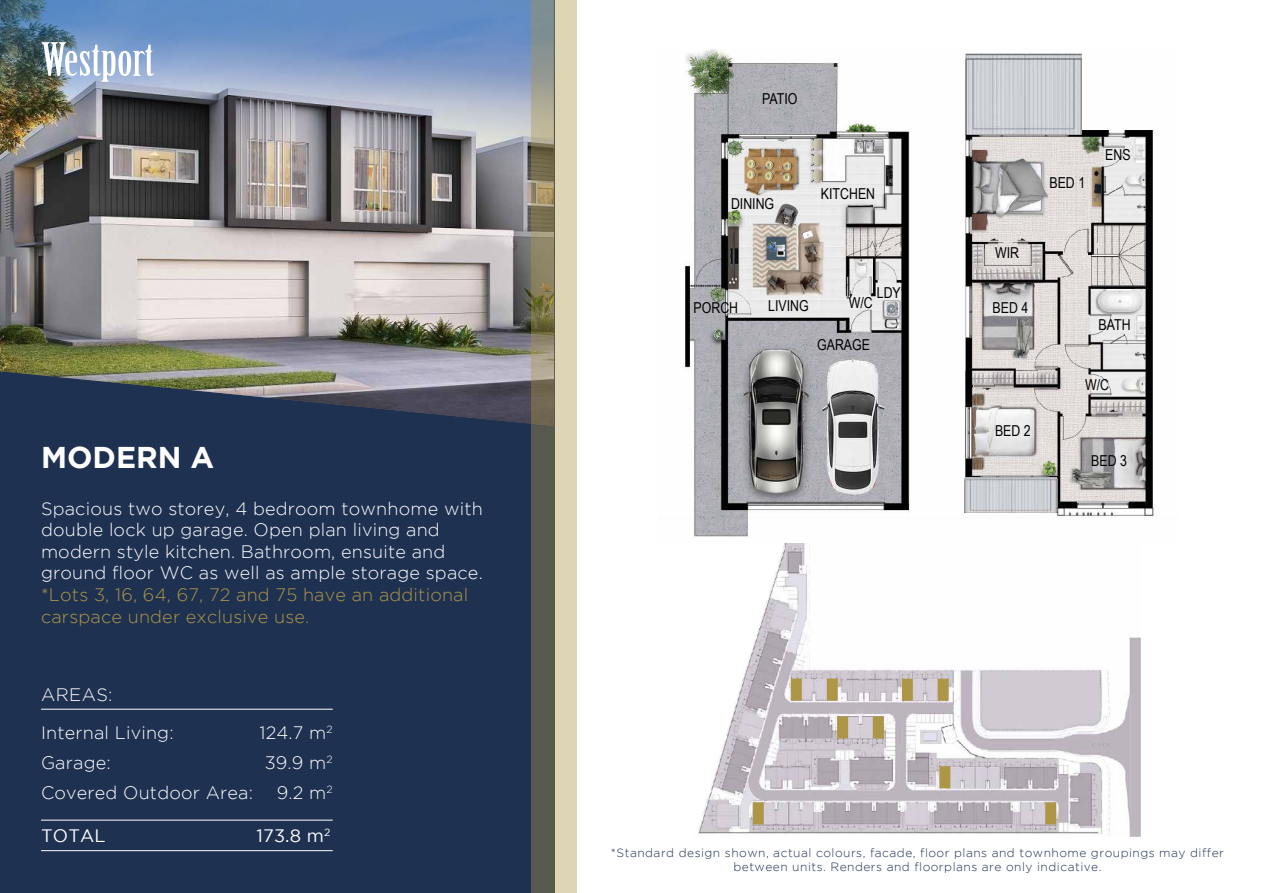
<style>
.page{position:relative;width:1263px;height:893px;background:#fff}
.page>*{position:absolute;margin:0;border:0;box-sizing:border-box;transform-origin:0 0}
.t1{font:45px "Birch Std";color:#fff;scale:1.2 1}
.t2{font:700 30px "Gotham";color:#fff}
.t3{font:300 18px/21.6px "Gotham";letter-spacing:.01em;color:#fff}
.t4{font:300 18px/21.6px "Gotham";letter-spacing:.01em;color:#ad9646}
.t5{font:18px "Gotham";letter-spacing:.01em;color:#fff}
.t6{font:15px "Arial Narrow";color:#000}
.t7{font:300 12px/14.4px "Gotham";letter-spacing:.04em;color:#1e3151;text-align:center}
</style>
<div class="page">
<img style="left:698px;top:543px;width:443px;height:294px">
<div style="left:0;top:0;width:554px;height:893px;background:#1e3151"></div>
<img style="left:0;top:175px;width:532px;height:251px">
<img style="left:0;top:102px;width:532px;height:73px">
<svg style="left:0;top:0;width:532px;height:102px;background:#7693ba"></svg>
<svg style="left:532px;top:0;width:45px;height:893px;background:#a09c83"></svg>
<img style="left:685px;top:49px;width:472px;height:489px">
<hr style="left:41px;top:709px;width:292px;height:1px;background:#fff">
<hr style="left:41px;top:820px;width:292px;height:1px;background:#fff">
<hr style="left:41px;top:850px;width:292px;height:1px;background:#fff">
<img style="left:965px;top:54px;width:117px;height:80px">
<img style="left:964px;top:478px;width:93px;height:34px">
<svg style="left:1045px;top:802px;width:13px;height:23px"></svg>
<svg style="left:751px;top:802px;width:13px;height:23px"></svg>
<svg style="left:827px;top:678px;width:12px;height:23px"></svg>
<svg style="left:938px;top:678px;width:12px;height:23px"></svg>
<svg style="left:835px;top:716px;width:13px;height:23px"></svg>
<svg style="left:789px;top:678px;width:13px;height:23px"></svg>
<svg style="left:900px;top:678px;width:13px;height:23px"></svg>
<svg style="left:873px;top:716px;width:12px;height:23px"></svg>
<svg style="left:938px;top:765px;width:12px;height:23px"></svg>
<h1 class="t1" style="left:41px;top:34px;width:96px">Westport</h1>
<h2 class="t2" style="left:41px;top:440px;width:175px">MODERN A</h2>
<p class="t3" style="left:41px;top:497px;width:443px">Spacious two storey, 4 bedroom townhome with double lock up garage. Open plan living and modern style kitchen. Bathroom, ensuite and ground floor WC as well as ample storage space.</p>
<p class="t4" style="left:41px;top:584px;width:429px">*Lots 3, 16, 64, 67, 72 and 75 have an additional carspace under exclusive use.</p>
<p class="t3" style="left:41px;top:675px;width:134px;line-height:38.5px">AREAS:<br>Internal Living:</p>
<p class="t3" style="left:259px;top:722px;width:75px">124.7 m<sup>2</sup></p>
<p class="t3" style="left:41px;top:752px;width:71px">Garage:</p>
<p class="t3" style="left:265px;top:752px;width:70px">39.9 m<sup>2</sup></p>
<p class="t3" style="left:41px;top:782px;width:214px">Covered Outdoor Area:</p>
<p class="t3" style="left:277px;top:782px;width:57px">9.2 m<sup>2</sup></p>
<p class="t5" style="left:41px;top:825px;width:66px">TOTAL</p>
<p class="t5" style="left:256px;top:825px;width:76px">173.8 m<sup>2</sup></p>
<p class="t6" style="left:762px;top:87px;width:37px">PATIO</p>
<p class="t6" style="left:731px;top:192px;width:45px">DINING</p>
<p class="t6" style="left:821px;top:183px;width:56px">KITCHEN</p>
<p class="t6" style="left:693px;top:297px;width:46px">PORCH</p>
<p class="t6" style="left:768px;top:295px;width:42px">LIVING</p>
<p class="t6" style="left:877px;top:281px;width:26px">LDY</p>
<p class="t6" style="left:849px;top:291px;width:26px">W/C</p>
<p class="t6" style="left:817px;top:334px;width:54px">GARAGE</p>
<p class="t6" style="left:1049px;top:172px;width:37px">BED 1</p>
<p class="t6" style="left:1105px;top:144px;width:27px">ENS</p>
<p class="t6" style="left:995px;top:242px;width:26px">WIR</p>
<p class="t6" style="left:992px;top:297px;width:37px">BED 4</p>
<p class="t6" style="left:995px;top:419px;width:37px">BED 2</p>
<p class="t6" style="left:1098px;top:314px;width:34px">BATH</p>
<p class="t6" style="left:1085px;top:374px;width:26px">W/C</p>
<p class="t6" style="left:1091px;top:450px;width:37px">BED 3</p>
<p class="t7" style="left:611px;top:845px;width:614px">*Standard design shown, actual colours, facade, floor plans and townhome groupings may differ between units. Renders and floorplans are only indicative.</p>
</div>
